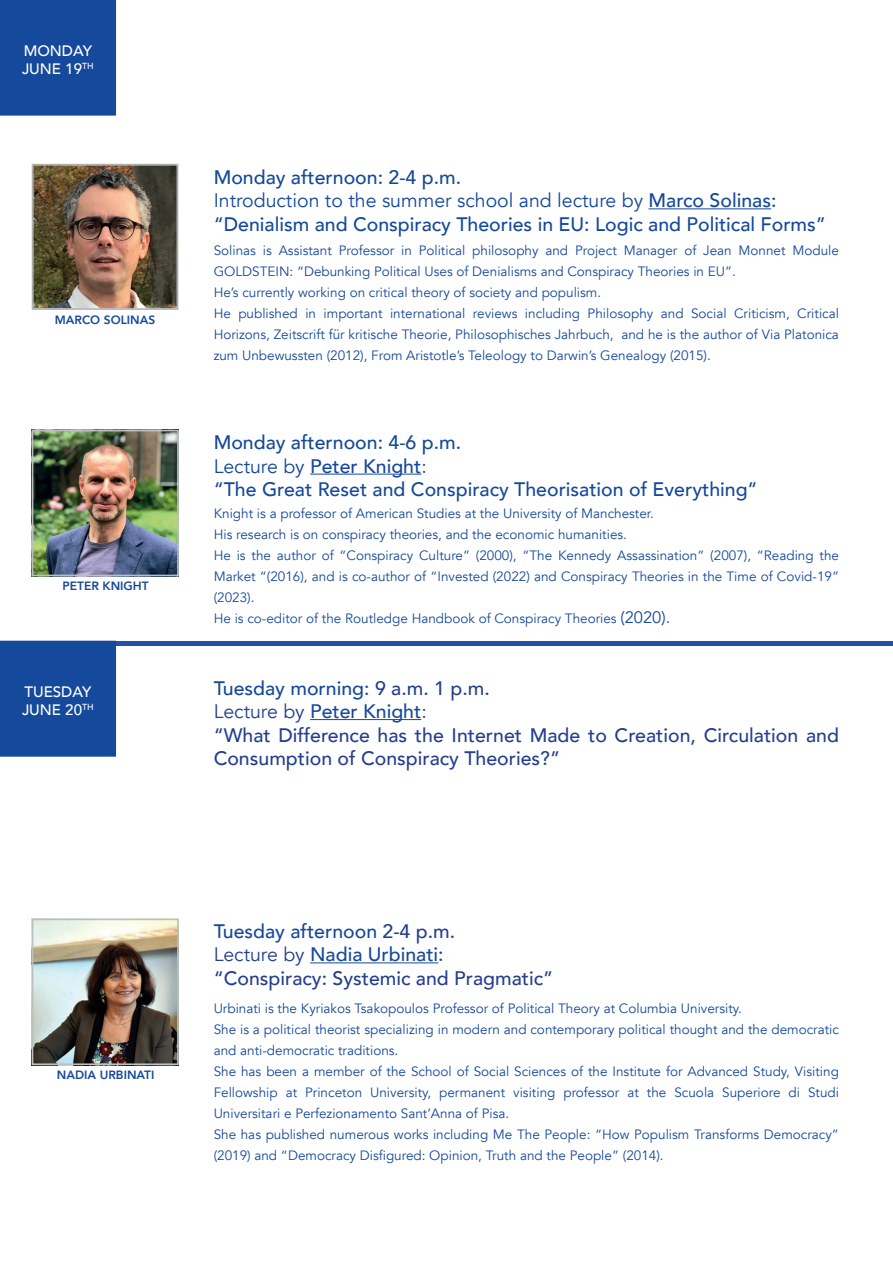
<style>
.page{position:relative;width:893px;height:1263px;background:#fff}
.page>*{position:absolute;margin:0;border:0;box-sizing:border-box;transform-origin:0 0}
.t1{font:500 19.5px/23.4px "Avenir";color:#15499b}
.t2{font:500 19.5px/23.4px "Avenir";color:#253f8e}
.t3{font:500 15.15px/18.1px "Avenir";color:#fff}
.t4{font:13.5px/21px "Avenir";color:#15499b}
.t5{font:800 12px "Avenir";color:#15499b}
.s1{font-weight:400}
.s2{font-size:16.5px}
.s3{color:#15499b}
</style>
<div class="page">
<div style="left:0;top:0;width:116px;height:115px;background:#15499b"></div>
<img style="left:35px;top:167px;width:141px;height:140px">
<div style="left:32px;top:164px;width:146px;height:146px;border:1px solid #bcbfc0"></div>
<div style="left:33px;top:165px;width:145px;height:144px;border:1px solid #bcbfc0"></div>
<hr style="left:649px;top:208px;width:122px;height:1px;background:#15499b">
<img style="left:35px;top:433px;width:141px;height:140px">
<div style="left:32px;top:430px;width:147px;height:146px;border:2px solid #bcbfc0"></div>
<hr style="left:310px;top:474px;width:111px;height:1px;background:#15499b">
<div style="left:0;top:641px;width:893px;height:5px;background:#2352a4"></div>
<hr style="left:310px;top:719px;width:111px;height:1px;background:#15499b">
<hr style="left:310px;top:962px;width:128px;height:1px;background:#15499b">
<img style="left:35px;top:921px;width:141px;height:141px">
<div style="left:32px;top:918px;width:147px;height:147px;border:2px solid #bcbfc0"></div>
<div style="left:0;top:641px;width:116px;height:115px;background:#15499b"></div>
<p class="t3" style="left:22px;top:41px;width:73px">MONDAY<br>JUNE 19<sup>TH</sup></p>
<p class="t5" style="left:55px;top:311px;width:102px">MARCO SOLINAS</p>
<p class="t5" style="left:62px;top:577px;width:88px">PETER KNIGHT</p>
<p class="t3" style="left:22px;top:682px;width:73px">TUESDAY<br>JUNE 20<sup>TH</sup></p>
<h1 class="t1" style="left:214px;top:164px;width:614px">Monday afternoon: 2-4 p.m.<br><span class="s1">Introduction to the summer school and lecture by</span> Marco Solinas: “Denialism and Conspiracy Theories in EU: Logic and Political Forms”</h1>
<p class="t4" style="left:214px;top:240px;width:627px">Solinas is Assistant Professor in Political philosophy and Project Manager of Jean Monnet Module GOLDSTEIN: “Debunking Political Uses of Denialisms and Conspiracy Theories in EU”.<br>He’s currently working on critical theory of society and populism.<br>He published in important international reviews including Philosophy and Social Criticism, Critical Horizons, Zeitscrift für kritische Theorie, Philosophisches Jahrbuch, and he is the author of Via Platonica zum Unbewussten (2012), From Aristotle’s Teleology to Darwin’s Genealogy (2015).</p>
<h1 class="t1" style="left:214px;top:430px;width:546px">Monday afternoon: 4-6 p.m.<br><span class="s1">Lecture by</span> Peter Knight<span class="s1">:<br></span>“The Great Reset and Conspiracy Theorisation of Everything”</h1>
<p class="t4" style="left:214px;top:503px;width:627px">Knight is a professor of American Studies at the University of Manchester.<br>His research is on conspiracy theories, and the economic humanities.<br>He is the author of “Conspiracy Culture” (2000), “The Kennedy Assassination” (2007), “Reading the Market “(2016), and is co-author of “Invested (2022) and Conspiracy Theories in the Time of Covid-19” (2023).<br>He is co-editor of the Routledge Handbook of Conspiracy Theories <span class="s2">(2020).</span></p>
<h1 class="t2" style="left:214px;top:675px;width:627px"><span class="s3">Tuesday morning:</span> 9 a.m. 1 p.m.<br><span class="s1">Lecture by</span> <span class="s3">Peter Knight</span><span class="s1">:<br></span>“What Difference has the Internet Made to Creation, Circulation and Consumption of Conspiracy Theories?”</h1>
<p class="t5" style="left:57px;top:1066px;width:99px">NADIA URBINATI</p>
<h1 class="t2" style="left:214px;top:918px;width:341px"><span class="s3">Tuesday afternoon</span> 2-4 p.m.<br><span class="s1">Lecture by</span> <span class="s3">Nadia Urbinati</span>: “Conspiracy: Systemic and Pragmatic”</h1>
<p class="t4" style="left:214px;top:998px;width:627px">Urbinati is the Kyriakos Tsakopoulos Professor of Political Theory at Columbia University.<br>She is a political theorist specializing in modern and contemporary political thought and the democratic and anti-democratic traditions.<br>She has been a member of the School of Social Sciences of the Institute for Advanced Study, Visiting Fellowship at Princeton University, permanent visiting professor at the Scuola Superiore di Studi Universitari e Perfezionamento Sant’Anna of Pisa.<br>She has published numerous works including Me The People: “How Populism Transforms Democracy” (2019) and “Democracy Disfigured: Opinion, Truth and the People” (2014).</p>
</div>
